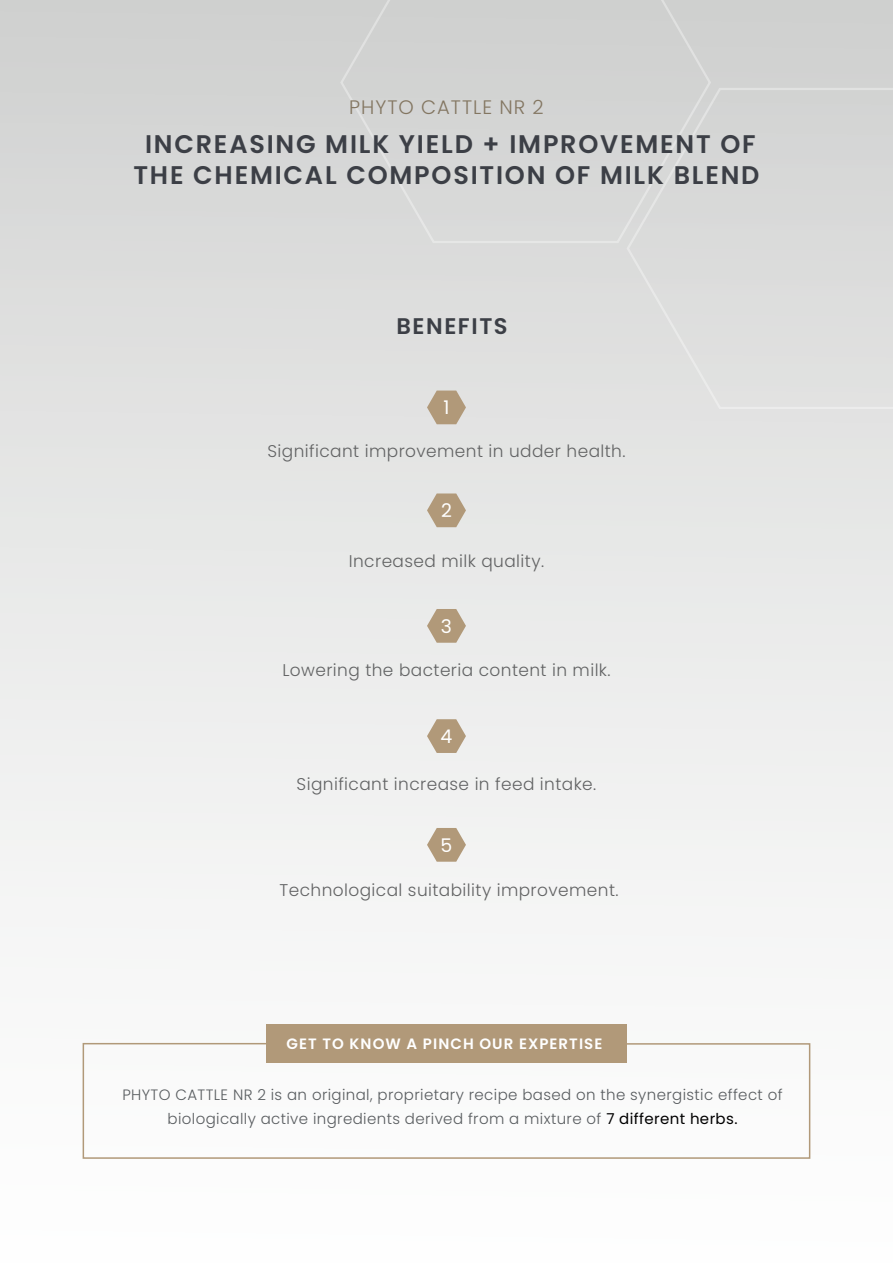
<style>
.page{position:relative;width:893px;height:1263px;background:#fff}
.page>*{position:absolute;margin:0;border:0;box-sizing:border-box;transform-origin:0 0}
.t1{font:600 25.5px/30.6px "Poppins";letter-spacing:.07em;color:#3c3f46;text-align:center}
.t2{font:600 22.65px "Poppins";letter-spacing:.07em;color:#3c3f46}
.t3{font:300 19.5px "Poppins";letter-spacing:.05em;color:#837661}
.t4{font:18.9px "Poppins";color:#fff}
.t5{font:300 16.95px "Poppins";letter-spacing:.025em;color:#626364}
.t6{font:300 15px/24px "Poppins";letter-spacing:.025em;color:#585c5f;text-align:center}
.t7{font:600 15px "Poppins";letter-spacing:.07em;color:#fff}
.s1{font-weight:400;color:#000}
</style>
<div class="page">
<div style="left:0;top:0;width:893px;height:1263px;background:linear-gradient(to bottom,#d1d2d1,#fff)"></div>
<svg style="left:427px;top:391px;width:39px;height:33px"></svg>
<svg style="left:427px;top:493px;width:39px;height:34px"></svg>
<svg style="left:427px;top:609px;width:39px;height:34px"></svg>
<svg style="left:427px;top:719px;width:39px;height:34px"></svg>
<svg style="left:427px;top:828px;width:39px;height:34px"></svg>
<div style="left:339px;top:0;width:373px;height:244px;background:#d3d4d4"></div>
<div style="left:625px;top:86px;width:268px;height:324px;background:#dbdbdb"></div>
<svg style="left:82px;top:1042px;width:729px;height:117px"></svg>
<div style="left:266px;top:1024px;width:361px;height:39px;background:#b19979"></div>
<p class="t3" style="left:349px;top:96px;width:196px">PHYTO CATTLE NR 2</p>
<h1 class="t1" style="left:133px;top:129px;width:628px">INCREASING MILK YIELD + IMPROVEMENT OF<br>THE CHEMICAL COMPOSITION OF MILK BLEND</h1>
<h2 class="t2" style="left:396px;top:313px;width:113px">BENEFITS</h2>
<p class="t4" style="left:443px;top:397px;width:8px">1</p>
<p class="t5" style="left:267px;top:441px;width:360px">Significant improvement in udder health.</p>
<p class="t4" style="left:441px;top:499px;width:12px">2</p>
<p class="t5" style="left:349px;top:551px;width:197px">Increased milk quality.</p>
<p class="t4" style="left:441px;top:615px;width:13px">3</p>
<p class="t5" style="left:282px;top:660px;width:330px">Lowering the bacteria content in milk.</p>
<p class="t4" style="left:441px;top:725px;width:13px">4</p>
<p class="t5" style="left:297px;top:774px;width:301px">Significant increase in feed intake.</p>
<p class="t4" style="left:441px;top:834px;width:13px">5</p>
<p class="t5" style="left:279px;top:880px;width:340px">Technological suitability improvement.</p>
<p class="t7" style="left:287px;top:1035px;width:317px">GET TO KNOW A PINCH OUR EXPERTISE</p>
<p class="t6" style="left:122px;top:1082px;width:662px">PHYTO CATTLE NR 2 is an original, proprietary recipe based on the synergistic effect of biologically active ingredients derived from a mixture of <span class="s1">7 different herbs.</span></p>
</div>
